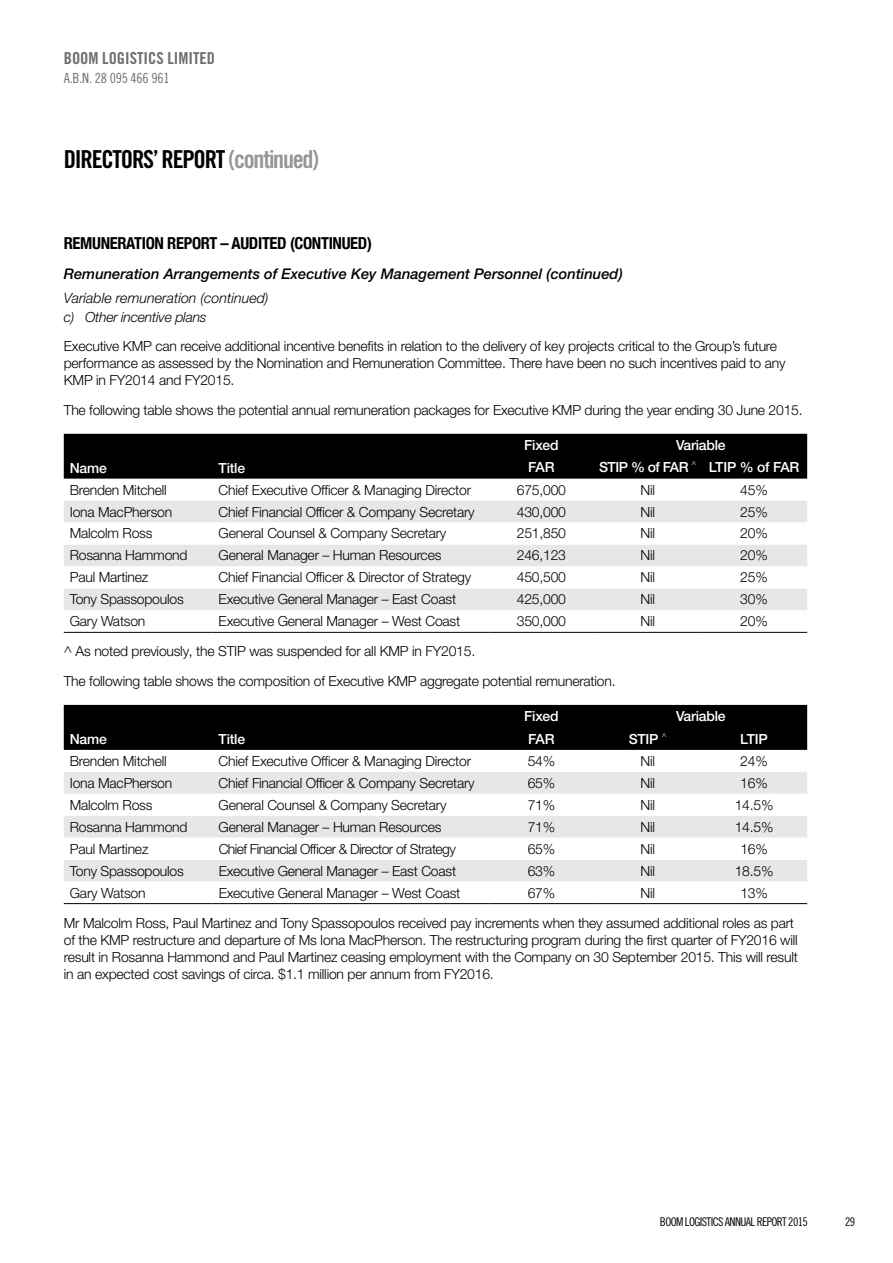
<style>
.page{position:relative;width:893px;height:1263px;background:#fff}
.page>*{position:absolute;margin:0;border:0;box-sizing:border-box;transform-origin:0 0}
.t1{font:24.75px "Trade Gothic Bold Cond Twenty";letter-spacing:-.05em;color:#000}
.t2{font:700 condensed 16.5px "Helvetica Neue";letter-spacing:-.02em;color:#000}
.t3{font:16.5px "Trade Gothic Bold Cond Twenty";color:#6d6e71}
.t4{font:italic 500 14.7px "Helvetica Neue";color:#000}
.t5{font:italic 300 14.25px "Helvetica Neue";color:#000}
.t6{font:300 13.95px/17px "Helvetica Neue LT Pro";letter-spacing:-.015em;color:#000}
.t7{font:500 13.95px "Helvetica Neue LT Pro";letter-spacing:-.015em;color:#fff}
.t8{font:300 13.95px "Helvetica Neue LT Pro";letter-spacing:-.04em;color:#000}
.t9{font:italic 300 13.95px "Helvetica Neue";letter-spacing:-.015em;color:#000}
.t10{font:500 13.95px "Helvetica Neue LT Pro";letter-spacing:-.035em;color:#fff}
.t11{font:13.95px "Trade Gothic Cond Eighteen";letter-spacing:-.015em;color:#6d6e71}
.t12{font:12px "Trade Gothic Cond Eighteen";letter-spacing:-.05em;color:#000}
.s1{color:#939598}
</style>
<div class="page">
<div style="left:64px;top:434px;width:743px;height:45px;background:#000"></div>
<div style="left:64px;top:501px;width:743px;height:21px;background:#e6e7e8"></div>
<svg style="left:64px;top:545px;width:743px;height:87px"></svg>
<hr style="left:64px;top:632px;width:149px;height:1px;background:#000">
<hr style="left:213px;top:632px;width:275px;height:1px;background:#000">
<hr style="left:488px;top:632px;width:107px;height:1px;background:#000">
<hr style="left:595px;top:632px;width:106px;height:1px;background:#000">
<hr style="left:701px;top:632px;width:106px;height:1px;background:#000">
<div style="left:64px;top:705px;width:743px;height:45px;background:#000"></div>
<div style="left:64px;top:772px;width:743px;height:22px;background:#e6e7e8"></div>
<svg style="left:64px;top:816px;width:743px;height:66px;fill:#e6e7e8"></svg>
<hr style="left:64px;top:903px;width:149px;height:1px;background:#000">
<hr style="left:213px;top:903px;width:275px;height:1px;background:#000">
<hr style="left:488px;top:903px;width:107px;height:1px;background:#000">
<hr style="left:595px;top:903px;width:106px;height:1px;background:#000">
<hr style="left:701px;top:903px;width:106px;height:1px;background:#000">
<p class="t3" style="left:64px;top:48px;width:153px">BOOM LOGISTICS LIMITED</p>
<p class="t11" style="left:64px;top:69px;width:107px">A.B.N. 28 095 466 961</p>
<h1 class="t1" style="left:64px;top:144px;width:257px">DIRECTORS’ REPORT <span class="s1">(CONTINUED)</span></h1>
<p class="t2" style="left:64px;top:233px;width:310px">REMUNERATION REPORT – AUDITED (CONTINUED)</p>
<p class="t4" style="left:64px;top:265px;width:561px">Remuneration Arrangements of Executive Key Management Personnel (continued)</p>
<p class="t5" style="left:64px;top:289px;width:206px">Variable remuneration (continued)</p>
<p class="t9" style="left:64px;top:308px;width:144px">c) Other incentive plans</p>
<p class="t6" style="left:64px;top:338px;width:723px">Executive KMP can receive additional incentive benefits in relation to the delivery of key projects critical to the Group’s future performance as assessed by the Nomination and Remuneration Committee. There have been no such incentives paid to any<br>KMP in FY2014 and FY2015.</p>
<p class="t6" style="left:64px;top:401px;width:740px">The following table shows the potential annual remuneration packages for Executive KMP during the year ending 30 June 2015.</p>
<p class="t7" style="left:70px;top:459px;width:39px">Name</p>
<p class="t7" style="left:219px;top:459px;width:28px">Title</p>
<p class="t7" style="left:524px;top:436px;width:36px">Fixed</p>
<p class="t7" style="left:676px;top:436px;width:51px">Variable</p>
<p class="t7" style="left:528px;top:458px;width:28px">FAR</p>
<p class="t10" style="left:599px;top:458px;width:202px">STIP % of FAR <sup>^</sup> LTIP % of FAR</p>
<p class="t6" style="left:70px;top:481px;width:99px">Brenden Mitchell</p>
<p class="t6" style="left:219px;top:481px;width:254px">Chief Executive Officer &amp; Managing Director</p>
<p class="t6" style="left:517px;top:481px;width:51px">675,000</p>
<p class="t6" style="left:640px;top:481px;width:16px">Nil</p>
<p class="t6" style="left:740px;top:481px;width:29px">45%</p>
<p class="t6" style="left:70px;top:503px;width:104px">Iona MacPherson</p>
<p class="t6" style="left:219px;top:503px;width:258px">Chief Financial Officer &amp; Company Secretary</p>
<p class="t6" style="left:517px;top:503px;width:51px">430,000</p>
<p class="t6" style="left:640px;top:503px;width:16px">Nil</p>
<p class="t6" style="left:740px;top:503px;width:29px">25%</p>
<p class="t6" style="left:70px;top:525px;width:84px">Malcolm Ross</p>
<p class="t6" style="left:219px;top:525px;width:229px">General Counsel &amp; Company Secretary</p>
<p class="t6" style="left:517px;top:525px;width:51px">251,850</p>
<p class="t6" style="left:640px;top:525px;width:16px">Nil</p>
<p class="t6" style="left:740px;top:525px;width:29px">20%</p>
<p class="t6" style="left:70px;top:547px;width:119px">Rosanna Hammond</p>
<p class="t6" style="left:219px;top:547px;width:224px">General Manager – Human Resources</p>
<p class="t6" style="left:517px;top:547px;width:51px">246,123</p>
<p class="t6" style="left:640px;top:547px;width:16px">Nil</p>
<p class="t6" style="left:740px;top:547px;width:29px">20%</p>
<p class="t6" style="left:70px;top:569px;width:80px">Paul Martinez</p>
<p class="t6" style="left:219px;top:569px;width:254px">Chief Financial Officer &amp; Director of Strategy</p>
<p class="t6" style="left:517px;top:569px;width:51px">450,500</p>
<p class="t6" style="left:640px;top:569px;width:16px">Nil</p>
<p class="t6" style="left:740px;top:569px;width:29px">25%</p>
<p class="t6" style="left:70px;top:591px;width:115px">Tony Spassopoulos</p>
<p class="t6" style="left:219px;top:591px;width:239px">Executive General Manager – East Coast</p>
<p class="t6" style="left:517px;top:591px;width:51px">425,000</p>
<p class="t6" style="left:640px;top:591px;width:16px">Nil</p>
<p class="t6" style="left:740px;top:591px;width:29px">30%</p>
<p class="t6" style="left:70px;top:613px;width:77px">Gary Watson</p>
<p class="t6" style="left:219px;top:613px;width:243px">Executive General Manager – West Coast</p>
<p class="t6" style="left:517px;top:613px;width:51px">350,000</p>
<p class="t6" style="left:640px;top:613px;width:16px">Nil</p>
<p class="t6" style="left:740px;top:613px;width:29px">20%</p>
<p class="t6" style="left:64px;top:636px;width:553px;line-height:29.7px">^ As noted previously, the STIP was suspended for all KMP in FY2015.<br>The following table shows the composition of Executive KMP aggregate potential remuneration.</p>
<p class="t7" style="left:70px;top:730px;width:39px">Name</p>
<p class="t7" style="left:219px;top:730px;width:28px">Title</p>
<p class="t7" style="left:524px;top:707px;width:36px">Fixed</p>
<p class="t7" style="left:676px;top:707px;width:51px">Variable</p>
<p class="t7" style="left:528px;top:730px;width:28px">FAR</p>
<p class="t7" style="left:629px;top:730px;width:39px">STIP <sup>^</sup></p>
<p class="t7" style="left:740px;top:730px;width:29px">LTIP</p>
<p class="t6" style="left:70px;top:752px;width:99px">Brenden Mitchell</p>
<p class="t6" style="left:219px;top:752px;width:254px">Chief Executive Officer &amp; Managing Director</p>
<p class="t6" style="left:528px;top:752px;width:29px">54%</p>
<p class="t6" style="left:640px;top:752px;width:16px">Nil</p>
<p class="t6" style="left:740px;top:752px;width:29px">24%</p>
<p class="t6" style="left:70px;top:774px;width:104px">Iona MacPherson</p>
<p class="t6" style="left:219px;top:774px;width:258px">Chief Financial Officer &amp; Company Secretary</p>
<p class="t6" style="left:528px;top:774px;width:29px">65%</p>
<p class="t6" style="left:640px;top:774px;width:16px">Nil</p>
<p class="t6" style="left:740px;top:774px;width:29px">16%</p>
<p class="t6" style="left:70px;top:796px;width:84px">Malcolm Ross</p>
<p class="t6" style="left:219px;top:796px;width:229px">General Counsel &amp; Company Secretary</p>
<p class="t6" style="left:528px;top:796px;width:29px">71%</p>
<p class="t6" style="left:640px;top:796px;width:16px">Nil</p>
<p class="t6" style="left:735px;top:796px;width:40px">14.5%</p>
<p class="t6" style="left:70px;top:818px;width:119px">Rosanna Hammond</p>
<p class="t6" style="left:219px;top:818px;width:224px">General Manager – Human Resources</p>
<p class="t6" style="left:528px;top:818px;width:29px">71%</p>
<p class="t6" style="left:640px;top:818px;width:16px">Nil</p>
<p class="t6" style="left:735px;top:818px;width:40px">14.5%</p>
<p class="t6" style="left:70px;top:840px;width:80px">Paul Martinez</p>
<p class="t8" style="left:219px;top:840px;width:239px">Chief Financial Officer &amp; Director of Strategy</p>
<p class="t6" style="left:528px;top:840px;width:29px">65%</p>
<p class="t6" style="left:640px;top:840px;width:16px">Nil</p>
<p class="t6" style="left:740px;top:840px;width:29px">16%</p>
<p class="t6" style="left:70px;top:862px;width:115px">Tony Spassopoulos</p>
<p class="t6" style="left:219px;top:862px;width:239px">Executive General Manager – East Coast</p>
<p class="t6" style="left:528px;top:862px;width:29px">63%</p>
<p class="t6" style="left:640px;top:862px;width:16px">Nil</p>
<p class="t6" style="left:735px;top:862px;width:40px">18.5%</p>
<p class="t6" style="left:70px;top:884px;width:77px">Gary Watson</p>
<p class="t6" style="left:219px;top:884px;width:243px">Executive General Manager – West Coast</p>
<p class="t6" style="left:528px;top:884px;width:29px">67%</p>
<p class="t6" style="left:640px;top:884px;width:16px">Nil</p>
<p class="t6" style="left:64px;top:877px;width:732px;line-height:30.2px;text-indent:676px">13%<br>Mr Malcolm Ross, Paul Martinez and Tony Spassopoulos received pay increments when they assumed additional roles as part</p>
<p class="t6" style="left:64px;top:931px;width:735px;text-align:justify">of the KMP restructure and departure of Ms Iona MacPherson. The restructuring program during the first quarter of FY2016 will result in Rosanna Hammond and Paul Martinez ceasing employment with the Company on 30 September 2015. This will result in an expected cost savings of circa. $1.1 million per annum from FY2016.</p>
<p class="t12" style="left:660px;top:1214px;width:149px">BOOM LOGISTICS ANNUAL REPORT 2015</p>
<p class="t12" style="left:845px;top:1214px;width:12px">29</p>
</div>
